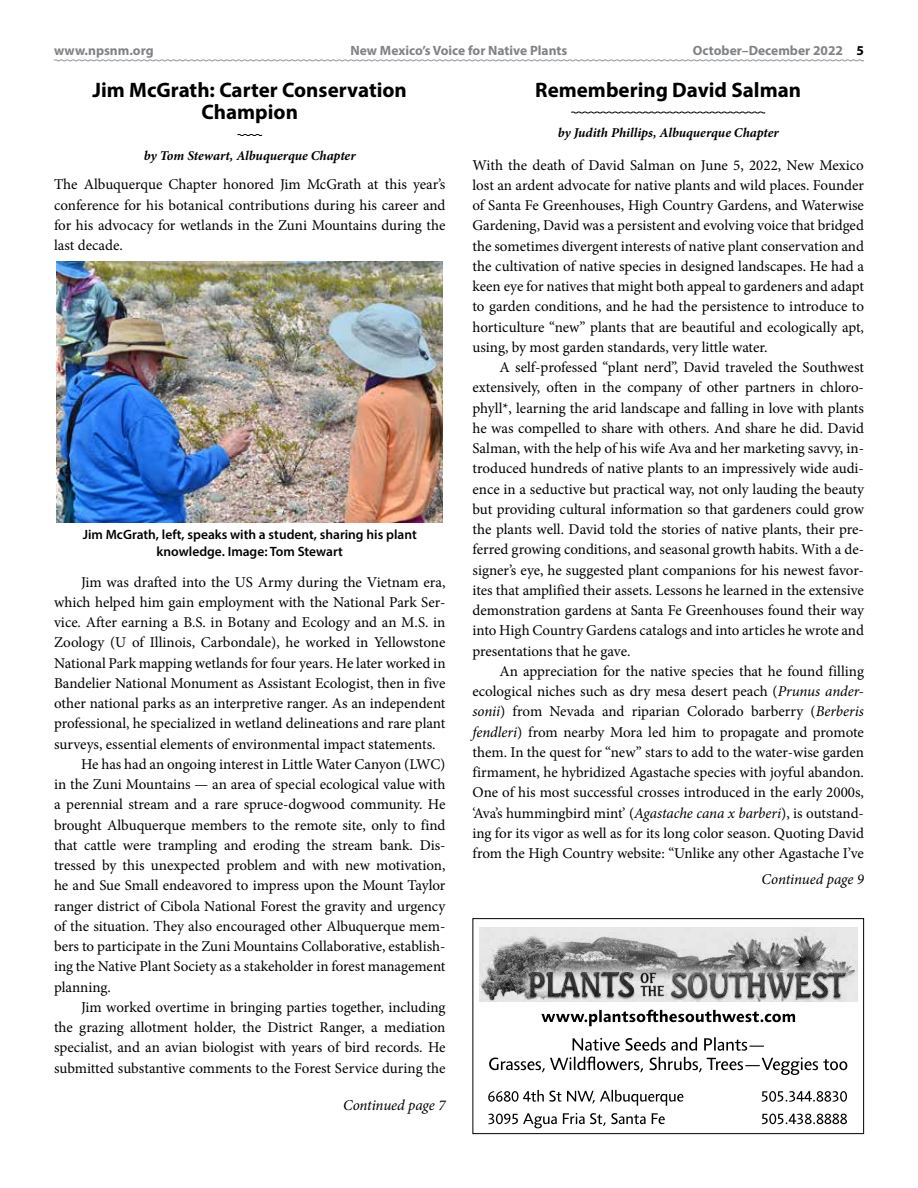
<style>
.page{position:relative;width:918px;height:1188px;background:#fff}
.page>*{position:absolute;margin:0;border:0;box-sizing:border-box;transform-origin:0 0}
.t1{font:700 21px/22.5px "Myriad Pro";color:#000;text-align:center}
.t2{font:15px/20.2px "Minion Pro";letter-spacing:-.005em;color:#000;text-align:justify}
.t3{font:italic 15px "Minion Pro";letter-spacing:-.01em;color:#000}
.t4{font:600 13.5px/16.5px "Myriad Pro";color:#000;text-align:center}
.t5{font:italic 700 13.5px "Minion Pro";letter-spacing:-.005em;color:#000}
.t6{font:700 13.5px "Myriad Pro";color:#808285}
.s1{color:#000}
.s2{font-style:italic}
</style>
<div class="page">
<img style="left:57px;top:261px;width:386px;height:262px">
<svg style="left:237px;top:134px;width:26px;height:2px"></svg>
<svg style="left:571px;top:111px;width:195px;height:3px"></svg>
<svg style="left:54px;top:59px;width:810px;height:3px"></svg>
<img style="left:479px;top:927px;width:378px;height:75px">
<svg style="left:541px;top:1010px;width:254px;height:16px"></svg>
<svg style="left:573px;top:1037px;width:191px;height:14px"></svg>
<svg style="left:489px;top:1057px;width:358px;height:18px"></svg>
<svg style="left:488px;top:1090px;width:359px;height:16px"></svg>
<svg style="left:488px;top:1113px;width:359px;height:15px"></svg>
<div style="left:472px;top:918px;width:392px;height:216px;border:1px solid #000"></div>
<p class="t6" style="left:54px;top:42px;width:101px">www.npsnm.org</p>
<p class="t6" style="left:351px;top:42px;width:218px">New Mexico’s Voice for Native Plants</p>
<p class="t6" style="left:693px;top:42px;width:173px">October–December 2022 <span class="s1">5</span></p>
<h1 class="t1" style="left:93px;top:78px;width:316px">Jim McGrath: Carter Conservation<br>Champion</h1>
<p class="t5" style="left:144px;top:146px;width:213px">by Tom Stewart, Albuquerque Chapter</p>
<p class="t2" style="left:54px;top:175px;width:393px">The Albuquerque Chapter honored Jim McGrath at this year’s conference for his botanical contributions during his career and for his advocacy for wetlands in the Zuni Mountains during the last decade.</p>
<p class="t4" style="left:83px;top:526px;width:335px">Jim McGrath, left, speaks with a student, sharing his plant knowledge. Image: Tom Stewart</p>
<p class="t2" style="left:81px;top:572px;width:366px">Jim was drafted into the US Army during the Vietnam era,</p>
<p class="t2" style="left:54px;top:592px;width:393px">which helped him gain employment with the National Park Ser-</p>
<p class="t2" style="left:54px;top:612px;width:393px">vice. After earning a B.S. in Botany and Ecology and an M.S. in</p>
<p class="t2" style="left:54px;top:632px;width:393px">Zoology (U of Illinois, Carbondale), he worked in Yellowstone</p>
<p class="t2" style="left:54px;top:653px;width:393px">National Park mapping wetlands for four years. He later worked in</p>
<p class="t2" style="left:54px;top:673px;width:393px">Bandelier National Monument as Assistant Ecologist, then in five</p>
<p class="t2" style="left:54px;top:693px;width:393px">other national parks as an interpretive ranger. As an independent</p>
<p class="t2" style="left:54px;top:713px;width:393px">professional, he specialized in wetland delineations and rare plant</p>
<p class="t2" style="left:54px;top:734px;width:383px">surveys, essential elements of environmental impact statements.</p>
<p class="t2" style="left:81px;top:754px;width:366px">He has had an ongoing interest in Little Water Canyon (LWC)</p>
<p class="t2" style="left:54px;top:774px;width:393px">in the Zuni Mountains — an area of special ecological value with</p>
<p class="t2" style="left:54px;top:794px;width:393px">a perennial stream and a rare spruce-dogwood community. He</p>
<p class="t2" style="left:54px;top:815px;width:393px">brought Albuquerque members to the remote site, only to find</p>
<p class="t2" style="left:54px;top:835px;width:393px">that cattle were trampling and eroding the stream bank. Dis-</p>
<p class="t2" style="left:54px;top:855px;width:393px">tressed by this unexpected problem and with new motivation,</p>
<p class="t2" style="left:54px;top:875px;width:393px">he and Sue Small endeavored to impress upon the Mount Taylor</p>
<p class="t2" style="left:54px;top:896px;width:393px">ranger district of Cibola National Forest the gravity and urgency</p>
<p class="t2" style="left:54px;top:916px;width:393px">of the situation. They also encouraged other Albuquerque mem-</p>
<p class="t2" style="left:54px;top:936px;width:393px">bers to participate in the Zuni Mountains Collaborative, establish-</p>
<p class="t2" style="left:54px;top:956px;width:393px">ing the Native Plant Society as a stakeholder in forest management</p>
<p class="t2" style="left:54px;top:977px;width:59px">planning.</p>
<p class="t2" style="left:81px;top:997px;width:366px">Jim worked overtime in bringing parties together, including</p>
<p class="t2" style="left:54px;top:1017px;width:393px">the grazing allotment holder, the District Ranger, a mediation</p>
<p class="t2" style="left:54px;top:1037px;width:393px">specialist, and an avian biologist with years of bird records. He</p>
<p class="t2" style="left:54px;top:1058px;width:393px">submitted substantive comments to the Forest Service during the</p>
<p class="t3" style="left:343px;top:1095px;width:104px">Continued page 7</p>
<h1 class="t1" style="left:535px;top:78px;width:267px">Remembering David Salman</h1>
<p class="t5" style="left:558px;top:123px;width:223px">by Judith Phillips, Albuquerque Chapter</p>
<p class="t2" style="left:472px;top:155px;width:393px">With the death of David Salman on June 5, 2022, New Mexico lost an ardent advocate for native plants and wild places. Founder of Santa Fe Greenhouses, High Country Gardens, and Waterwise Gardening, David was a persistent and evolving voice that bridged the sometimes divergent interests of native plant conservation and the cultivation of native species in designed landscapes. He had a keen eye for natives that might both appeal to gardeners and adapt to garden conditions, and he had the persistence to introduce to horticulture “new” plants that are beautiful and ecologically apt, using, by most garden standards, very little water.</p>
<p class="t2" style="left:472px;top:357px;width:393px;text-indent:27px">A self-professed “plant nerd”, David traveled the Southwest extensively, often in the company of other partners in chloro&shy;phyll*, learning the arid landscape and falling in love with plants he was compelled to share with others. And share he did. David Salman, with the help of his wife Ava and her marketing savvy, in&shy;troduced hundreds of native plants to an impressively wide audi&shy;ence in a seductive but practical way, not only lauding the beauty but providing cultural information so that gardeners could grow the plants well. David told the stories of native plants, their pre&shy;ferred growing conditions, and seasonal growth habits. With a de&shy;signer’s eye, he suggested plant companions for his newest favor&shy;ites that amplified their assets. Lessons he learned in the extensive demonstration gardens at Santa Fe Greenhouses found their way into High Country Gardens catalogs and into articles he wrote and presentations that he gave.</p>
<p class="t2" style="left:472px;top:661px;width:393px;text-indent:27px">An appreciation for the native species that he found filling ecological niches such as dry mesa desert peach (<span class="s2">Prunus ander&shy;sonii</span>) from Nevada and riparian Colorado barberry (<span class="s2">Berberis fendleri</span>) from nearby Mora led him to propagate and promote them. In the quest for “new” stars to add to the water-wise garden firmament, he hybridized Agastache species with joyful abandon.<br>One of his most successful crosses introduced in the early 2000s, ‘Ava’s hummingbird mint’ (<span class="s2">Agastache cana x barberi</span>), is outstand&shy;ing for its vigor as well as for its long color season. Quoting David from the High Country website: “Unlike any other Agastache I’ve</p>
<p class="t3" style="left:762px;top:869px;width:104px">Continued page 9</p>
</div>
